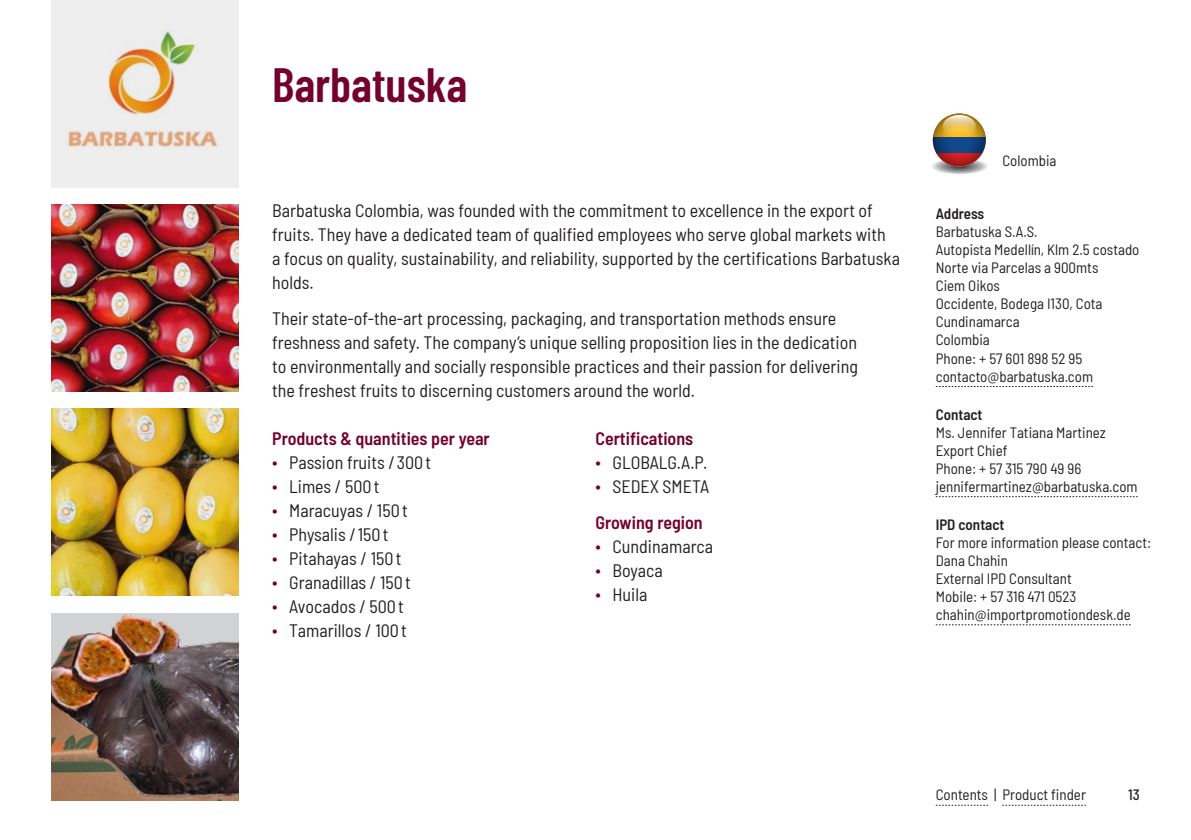
<style>
.page{position:relative;width:1191px;height:840px;background:#fff}
.page>*{position:absolute;margin:0;border:0;box-sizing:border-box;transform-origin:0 0}
.t1{font:600 48px "Barlow Condensed";color:#73012b}
.t2{font:semi-condensed 18px/24px "Barlow";color:#231f20}
.t3{font:semi-condensed 15px/18px "Barlow";color:#231f20}
.t4{font:600 semi-condensed 15px "Barlow";color:#231f20}
.t5{font:500 semi-condensed 15px "Barlow";color:#231f20}
.s1{font-weight:600;color:#73012b}
.s2{color:#73012b}
</style>
<div class="page">
<svg style="left:935px;top:804px;width:53px;height:1px"></svg>
<svg style="left:1002px;top:804px;width:84px;height:1px"></svg>
<img style="left:51px;top:408px;width:187px;height:187px">
<img style="left:51px;top:204px;width:187px;height:187px">
<div style="left:51px;top:0;width:187px;height:187px;background:#eeeeef"></div>
<img style="left:68px;top:31px;width:150px;height:117px">
<svg style="left:935px;top:386px;width:158px;height:1px"></svg>
<svg style="left:935px;top:496px;width:202px;height:1px"></svg>
<svg style="left:935px;top:624px;width:195px;height:1px"></svg>
<img style="left:51px;top:613px;width:187px;height:186px">
<svg style="left:932px;top:163px;width:55px;height:11px"></svg>
<svg style="left:967px;top:114px;width:18px;height:20px"></svg>
<svg style="left:981px;top:145px;width:4px;height:9px"></svg>
<svg style="left:932px;top:154px;width:53px;height:12px"></svg>
<svg style="left:932px;top:113px;width:53px;height:53px;background:#5d4555"></svg>
<svg style="left:942px;top:115px;width:33px;height:22px"></svg>
<h1 class="t1" style="left:272px;top:50px;width:197px">Barbatuska</h1>
<p class="t2" style="left:272px;top:197px;width:629px">Barbatuska Colombia, was founded with the commitment to excellence in the export of fruits. They have a dedicated team of qualified employees who serve global markets with<br>a focus on quality, sustainability, and reliability, supported by the certifications Barbatuska holds.</p>
<p class="t2" style="left:272px;top:305px;width:587px">Their state-of-the-art processing, packaging, and transportation methods ensure freshness and safety. The company’s unique selling proposition lies in the dedication to environmentally and socially responsible practices and their passion for delivering the freshest fruits to discerning customers around the world.</p>
<p class="t2" style="left:272px;top:425px;width:219px"><span class="s1">Products &amp; quantities per year </span><span class="s2">∙</span> Passion fruits / 300t<br><span class="s2">∙</span> Limes / 500t<br><span class="s2">∙</span> Maracuyas / 150t<br><span class="s2">∙</span> Physalis / 150t<br><span class="s2">∙</span> Pitahayas / 150t<br><span class="s2">∙</span> Granadillas / 150t<br><span class="s2">∙</span> Avocados / 500t<br><span class="s2">∙</span> Tamarillos / 100t</p>
<p class="t2" style="left:595px;top:425px;width:115px"><span class="s1">Certifications<br></span><span class="s2">∙</span> GLOBALG.A.P. <span class="s2">∙</span> SEDEX SMETA</p>
<p class="t2" style="left:595px;top:509px;width:119px"><span class="s1">Growing region<br></span><span class="s2">∙</span> Cundinamarca <span class="s2">∙</span> Boyaca<br><span class="s2">∙</span> Huila</p>
<p class="t3" style="left:1002px;top:150px;width:56px">Colombia</p>
<p class="t4" style="left:935px;top:203px;width:50px">Address</p>
<p class="t3" style="left:935px;top:222px;width:205px">Barbatuska S.A.S.<br>Autopista Medellín, Klm 2.5 costado<br>Norte via Parcelas a 900mts<br>Ciem Oikos<br>Occidente, Bodega I130, Cota<br>Cundinamarca<br>Colombia<br>Phone: + 57 601 898 52 95 contacto@barbatuska.com</p>
<p class="t4" style="left:935px;top:403px;width:48px">Contact</p>
<p class="t3" style="left:935px;top:422px;width:203px">Ms. Jennifer Tatiana Martinez<br>Export Chief<br>Phone: + 57 315 790 49 96 jennifermartinez@barbatuska.com</p>
<p class="t4" style="left:935px;top:513px;width:70px">IPD contact</p>
<p class="t3" style="left:935px;top:532px;width:217px">For more information please contact:<br>Dana Chahin<br>External IPD Consultant<br>Mobile: + 57 316 471 0523 chahin@importpromotiondesk.de</p>
<p class="t3" style="left:935px;top:784px;width:152px">Contents | Product finder</p>
<p class="t5" style="left:1128px;top:783px;width:13px">13</p>
</div>
